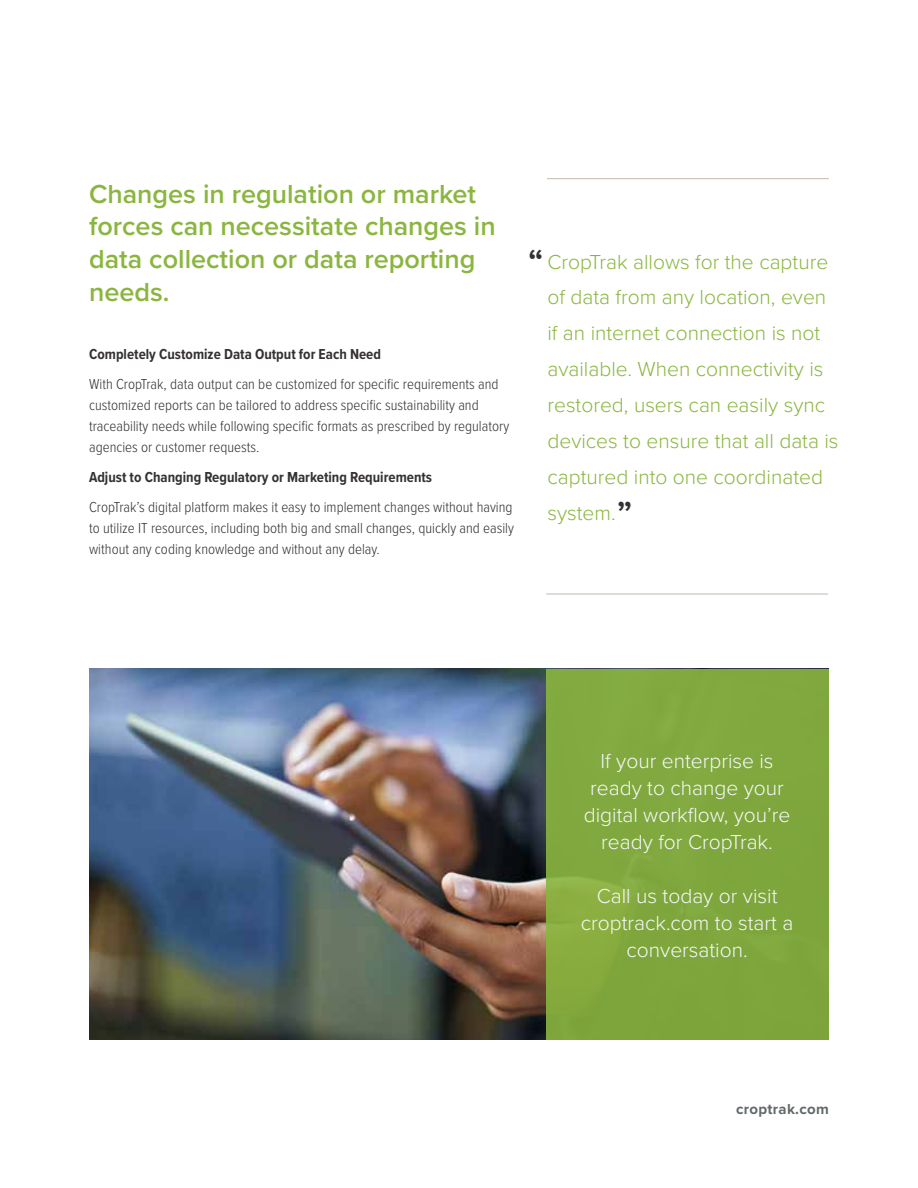
<style>
.page{position:relative;width:918px;height:1188px;background:#fff}
.page>*{position:absolute;margin:0;border:0;box-sizing:border-box;transform-origin:0 0}
.t1{font:600 36px "Proxima Nova";color:#343033}
.t2{font:600 27px/33px "Proxima Nova";color:#8ab63f}
.t3{font:300 21px/36px "Proxima Nova";color:#8ab63f}
.t4{font:300 21px/27px "Proxima Nova";color:#f7f8fc;text-align:center}
.t5{font:300 15px/21px "Proxima Nova Cond";color:#343033}
.t6{font:700 15px "Proxima Nova Cond";color:#343033}
.t7{font:700 15px "Proxima Nova";letter-spacing:.02em;color:#62696b}
</style>
<div class="page">
<img style="left:89px;top:669px;width:457px;height:371px">
<div style="left:546px;top:669px;width:283px;height:371px;background:#80a83e"></div>
<hr style="left:546px;top:594px;width:282px;height:1px;background:#c1b9b0">
<hr style="left:547px;top:178px;width:282px;height:1px;background:#c1b9b0">
<h2 class="t2" style="left:89px;top:176px;width:408px">Changes in regulation or market forces can necessitate changes in data collection or data reporting needs.</h2>
<p class="t6" style="left:89px;top:342px;width:293px">Completely Customize Data Output for Each Need</p>
<p class="t5" style="left:89px;top:372px;width:422px">With CropTrak, data output can be customized for specific requirements and customized reports can be tailored to address specific sustainability and traceability needs while following specific formats as prescribed by regulatory agencies or customer requests.</p>
<p class="t6" style="left:89px;top:465px;width:345px">Adjust to Changing Regulatory or Marketing Requirements</p>
<p class="t5" style="left:89px;top:495px;width:426px;text-align:justify">CropTrak’s digital platform makes it easy to implement changes without having to utilize IT resources, including both big and small changes, quickly and easily without any coding knowledge and without any delay.</p>
<h1 class="t1" style="left:528px;top:235px;width:17px">“</h1>
<h3 class="t3" style="left:547px;top:242px;width:293px">CropTrak allows for the capture of data from any location, even if an internet connection is not available. When connectivity is restored, users can easily sync devices to ensure that all data is captured into one coordinated system.</h3>
<h1 class="t1" style="left:617px;top:487px;width:17px">”</h1>
<h3 class="t4" style="left:584px;top:746px;width:208px">If your enterprise is ready to change your digital workflow, you’re ready for CropTrak.</h3>
<h3 class="t4" style="left:581px;top:881px;width:214px">Call us today or visit croptrack.com to start a conversation.</h3>
<p class="t7" style="left:736px;top:1097px;width:94px">croptrak.com</p>
</div>
